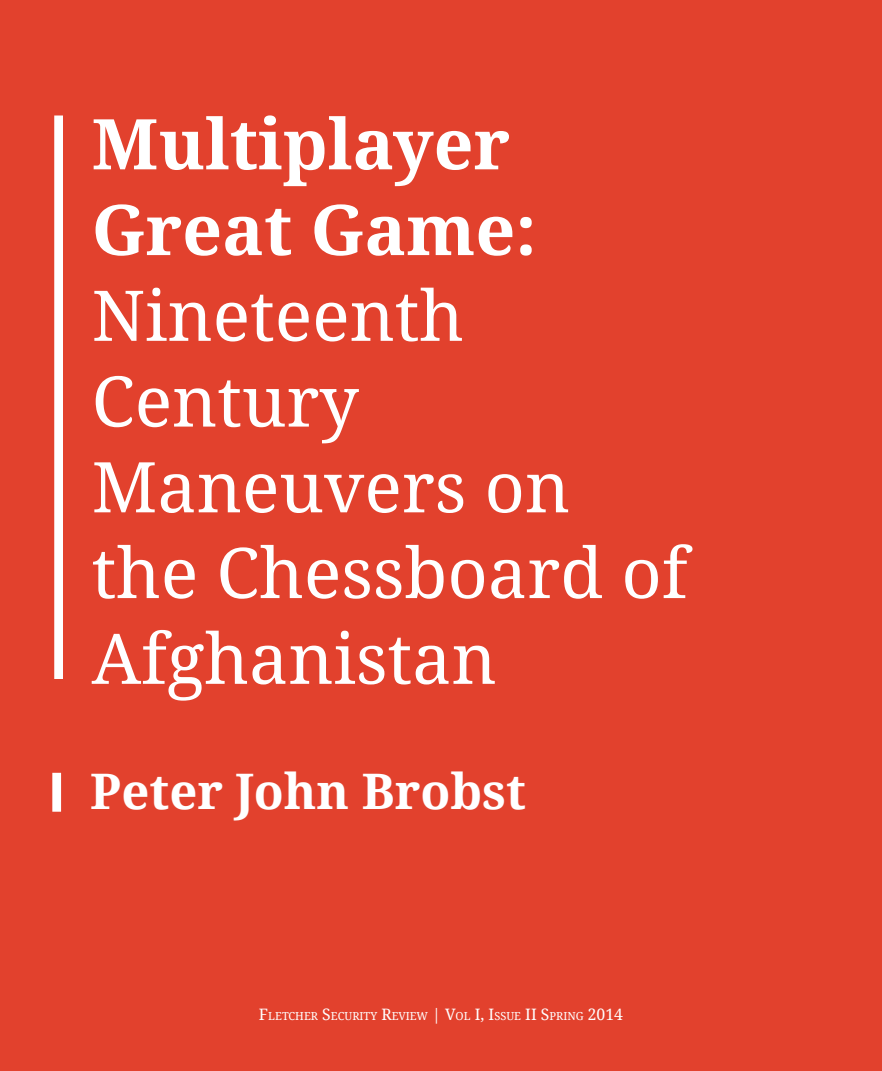
<style>
.page{position:relative;width:882px;height:1071px;background:#e2412d}
.page>*{position:absolute;margin:0;border:0;box-sizing:border-box;transform-origin:0 0}
.t1{font:70px/85.8px "Droid Serif";color:#fff}
.t2{font:700 70px/85.8px "Droid Serif";color:#fff}
.t3{font:700 49px "Droid Serif";color:#fff}
.t4{font:11.03px "Droid Serif";color:#fff}
.s1{font-size:15.75px}
</style>
<div class="page">
<div style="left:54px;top:116px;width:9px;height:563px;background:#fff"></div>
<div style="left:52px;top:773px;width:9px;height:39px;background:#fff"></div>
<p class="t2" style="left:92px;top:102px;width:446px">multiplayer<br>Great Game:</p>
<p class="t1" style="left:92px;top:274px;width:597px">Nineteenth<br>Century<br>Maneuvers on the Chessboard of<br>Afghanistan</p>
<p class="t3" style="left:90px;top:763px;width:437px">Peter John Brobst</p>
<p class="t4" style="left:259px;top:1010px;width:366px"><span class="s1">F</span>LETCHER <span class="s1">S</span>ECURITY <span class="s1">R</span>EVIEW <span class="s1">| V</span>OL <span class="s1">I, I</span>SSUE <span class="s1">II S</span>PRING <span class="s1">2014</span></p>
</div>
